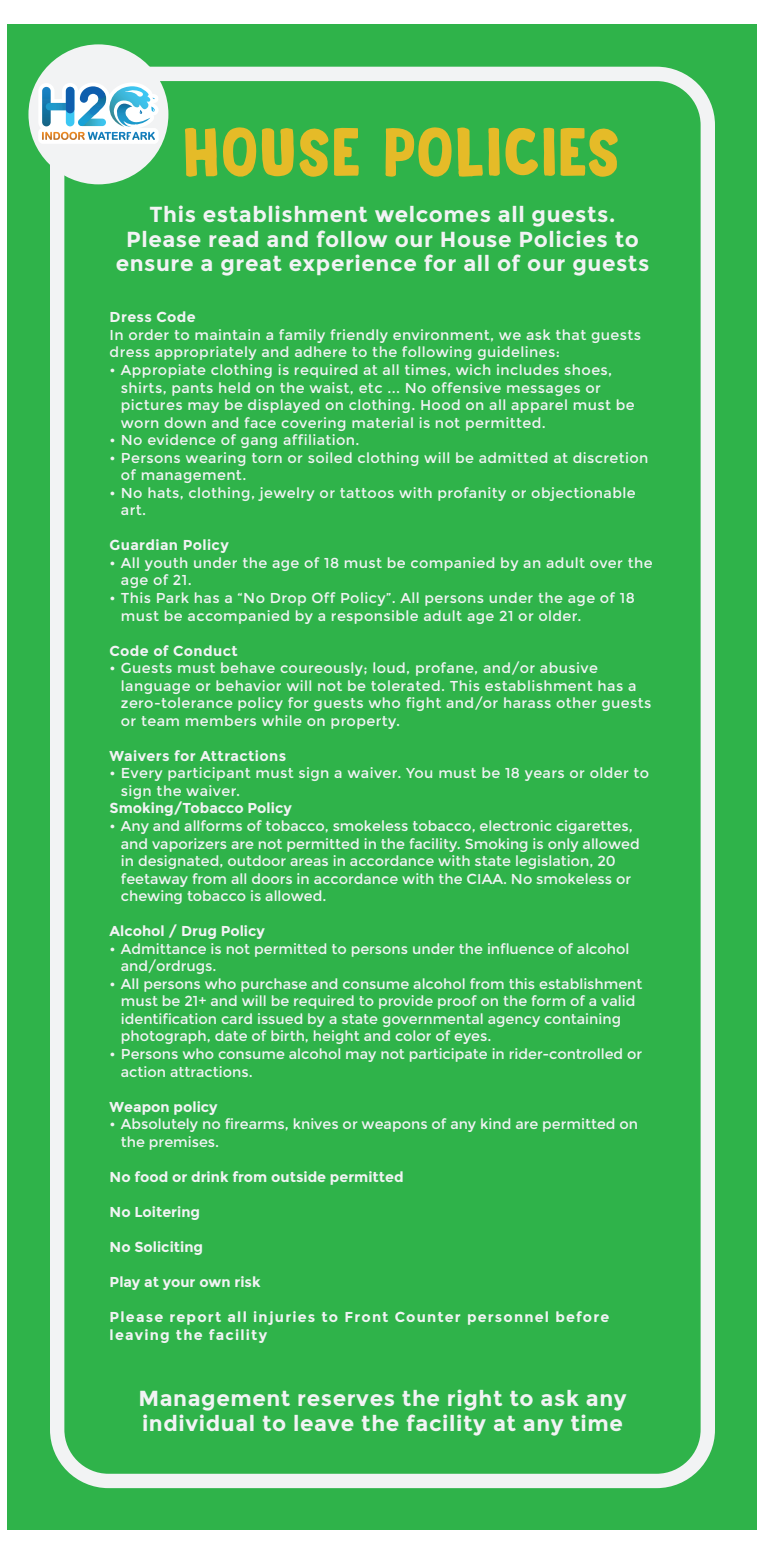
<style>
.page{position:relative;width:765px;height:1553px;background:#fff}
.page>*{position:absolute;margin:0;border:0;box-sizing:border-box;transform-origin:0 0}
.t1{font:70.12px "Beanstalker DEMO";color:#e5bb28}
.t2{font:700 21.75px/24.8px "Montserrat";letter-spacing:.025em;color:#f2f3f4;text-align:center}
.t3{font:14.38px/17.6px "Montserrat";letter-spacing:.025em;color:#f2f3f4}
.t4{font:14.38px/17.6px "Montserrat";color:#f2f3f4}
.t5{font:700 14.38px "Montserrat";letter-spacing:.005em;color:#f2f3f4}
.t6{font:700 14.38px/17.6px "Montserrat";letter-spacing:.085em;color:#f2f3f4}
.t7{font:700 14.38px "Montserrat";letter-spacing:.025em;color:#f2f3f4}
</style>
<div class="page">
<div style="left:8px;top:24px;width:749px;height:1505px;background:#2fb34a"></div>
<div style="left:50px;top:67px;width:665px;height:1421px;border:14px solid #f2f3f4;border-radius:51px"></div>
<div style="left:28px;top:44px;width:140px;height:140px;background:#f2f3f4;border-radius:50%"></div>
<svg style="left:38px;top:79px;width:127px;height:97px"></svg>
<h1 class="t1" style="left:182px;top:115px;width:440px">HOUSE POLICIES</h1>
<h2 class="t2" style="left:116px;top:202px;width:535px">This establishment welcomes all guests.<br>Please read and follow our House Policies to ensure a great experience for all of our guests</h2>
<p class="t7" style="left:110px;top:309px;width:88px">Dress Code</p>
<p class="t3" style="left:110px;top:326px;width:533px">In order to maintain a family friendly environment, we ask that guests dress appropriately and adhere to the following guidelines:</p>
<p class="t3" style="left:121px;top:361px;width:515px;text-indent:-11px">• Appropiate clothing is required at all times, wich includes shoes, shirts, pants held on the waist, etc ... No offensive messages or pictures may be displayed on clothing. Hood on all apparel must be worn down and face covering material is not permitted.</p>
<p class="t3" style="left:110px;top:431px;width:251px">• No evidence of gang affiliation.</p>
<p class="t3" style="left:121px;top:449px;width:529px;text-indent:-11px">• Persons wearing torn or soiled clothing will be admitted at discretion of management.</p>
<p class="t3" style="left:121px;top:484px;width:516px;text-indent:-11px">• No hats, clothing, jewelry or tattoos with profanity or objectionable art.</p>
<p class="t7" style="left:110px;top:537px;width:121px">Guardian Policy</p>
<p class="t3" style="left:121px;top:554px;width:533px;text-indent:-11px">• All youth under the age of 18 must be companied by an adult over the age of 21.</p>
<p class="t3" style="left:121px;top:589px;width:515px;text-indent:-11px">• This Park has a “No Drop Off Policy”. All persons under the age of 18 must be accompanied by a responsible adult age 21 or older.</p>
<p class="t7" style="left:110px;top:642px;width:130px">Code of Conduct</p>
<p class="t3" style="left:121px;top:659px;width:532px;text-indent:-11px">• Guests must behave coureously; loud, profane, and/or abusive language or behavior will not be tolerated. This establishment has a zero-tolerance policy for guests who fight and/or harass other guests or team members while on property.</p>
<p class="t7" style="left:110px;top:747px;width:178px">Waivers for Attractions</p>
<p class="t3" style="left:121px;top:765px;width:530px;text-indent:-11px">• Every participant must sign a waiver. You must be 18 years or older to sign the waiver.</p>
<p class="t5" style="left:110px;top:800px;width:184px">Smoking/Tobacco Policy</p>
<p class="t4" style="left:121px;top:817px;width:520px;text-indent:-11px">• Any and allforms of tobacco, smokeless tobacco, electronic cigarettes, and vaporizers are not permitted in the facility. Smoking is only allowed in designated, outdoor areas in accordance with state legislation, 20 feetaway from all doors in accordance with the CIAA. No smokeless or chewing tobacco is allowed.</p>
<p class="t5" style="left:110px;top:922px;width:157px">Alcohol / Drug Policy</p>
<p class="t4" style="left:121px;top:940px;width:510px;text-indent:-11px">• Admittance is not permitted to persons under the influence of alcohol and/ordrugs.</p>
<p class="t4" style="left:121px;top:975px;width:523px;text-indent:-11px">• All persons who purchase and consume alcohol from this establishment must be 21+ and will be required to provide proof on the form of a valid identification card issued by a state governmental agency containing photograph, date of birth, height and color of eyes.</p>
<p class="t4" style="left:121px;top:1045px;width:523px;text-indent:-11px">• Persons who consume alcohol may not participate in rider-controlled or action attractions.</p>
<p class="t5" style="left:110px;top:1098px;width:110px">Weapon policy</p>
<p class="t4" style="left:121px;top:1115px;width:519px;text-indent:-11px">• Absolutely no firearms, knives or weapons of any kind are permitted on the premises.</p>
<p class="t5" style="left:110px;top:1168px;width:296px">No food or drink from outside permitted</p>
<p class="t5" style="left:110px;top:1203px;width:92px">No Loitering</p>
<p class="t5" style="left:110px;top:1238px;width:95px">No Soliciting</p>
<p class="t5" style="left:110px;top:1273px;width:153px">Play at your own risk</p>
<p class="t6" style="left:110px;top:1308px;width:501px">Please report all injuries to Front Counter personnel before leaving the facility</p>
<h2 class="t2" style="left:138px;top:1386px;width:490px;text-align:left">Management reserves the right to ask any individual to leave the facility at any time</h2>
</div>
